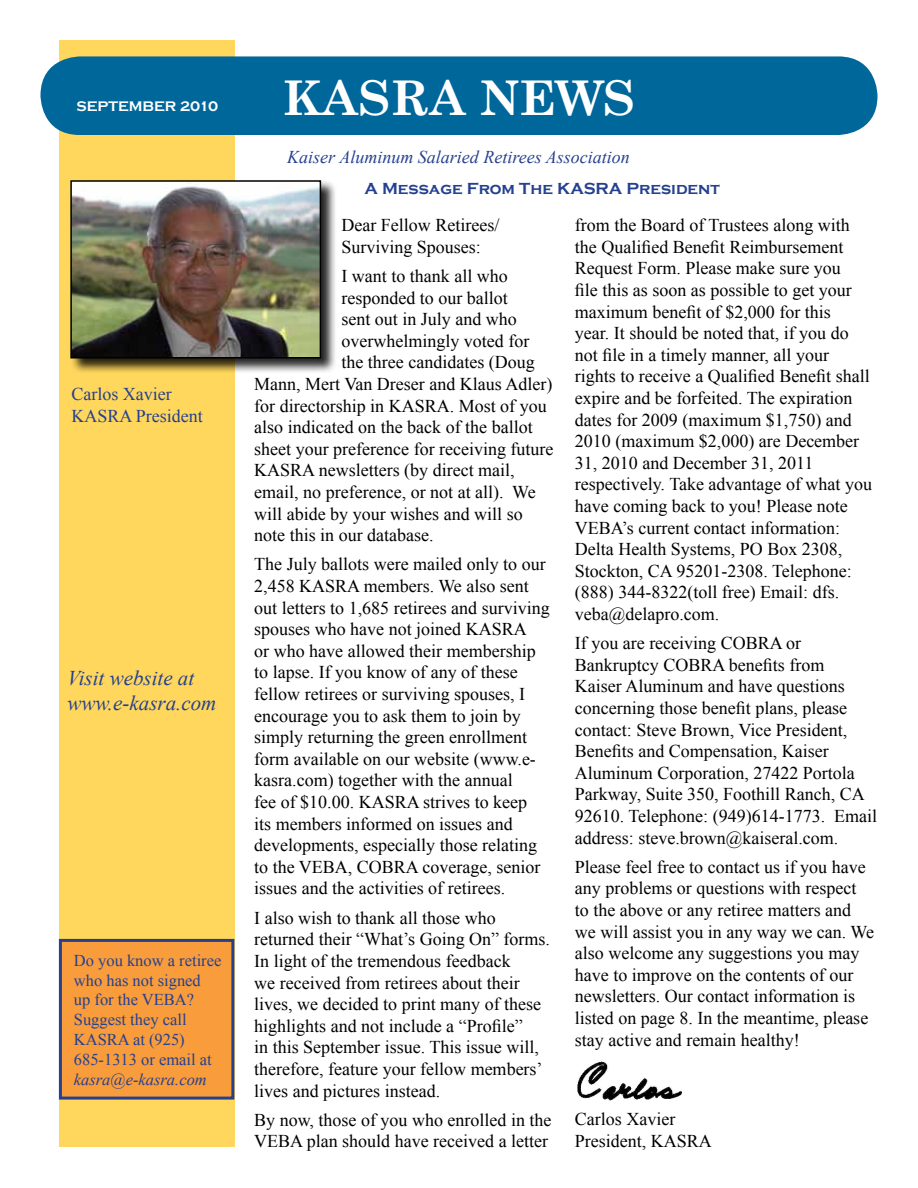
<style>
.page{position:relative;width:918px;height:1188px;background:#fff}
.page>*{position:absolute;margin:0;border:0;box-sizing:border-box;transform-origin:0 0}
.t1{font:700 48px "Century Schoolbook";color:#fff}
.t2{font:italic 21px/25.2px "Times New Roman";color:#25408f}
.t3{font:18px/21.6px "Times New Roman";color:#000}
.t4{font:italic 18px "Times New Roman";color:#25408f}
.t5{font:18px/21.6px "Times New Roman";color:#25408f}
.t6{font:16.5px/19.8px "Times New Roman";color:#25408f}
.t7{font:700 16.5px "Copperplate Gothic";color:#25408f}
.t8{font:italic 16.5px "Times New Roman";color:#25408f}
.t9{font:700 14.25px "Copperplate Gothic";color:#fff}
</style>
<div class="page">
<div style="left:59px;top:40px;width:175px;height:1108px;background:#ffd75c"></div>
<div style="left:40px;top:56px;width:838px;height:79px;background:#00679b;border-radius:39px"></div>
<div style="left:70px;top:180px;width:267px;height:194px;background:#000;opacity:.85"></div>
<img style="left:73px;top:183px;width:245px;height:173px">
<div style="left:70px;top:180px;width:251px;height:179px;border:2px solid #000"></div>
<div style="left:60px;top:940px;width:173px;height:158px;background:#f89c3c"></div>
<div style="left:59px;top:939px;width:175px;height:161px;border:3px solid #25408f"></div>
<img style="left:577px;top:1061px;width:105px;height:40px">
<p class="t9" style="left:76px;top:99px;width:143px">SEPTEMBER 2010</p>
<p class="t5" style="left:71px;top:383px;width:133px">Carlos Xavier<br>KASRA President</p>
<p class="t2" style="left:68px;top:665px;width:150px">Visit website at www.e-kasra.com</p>
<p class="t6" style="left:74px;top:950px;width:149px">Do you know a retiree who has not signed up for the VEBA?<br>Suggest they call<br>KASRA at (925)<br>685-1313 or email at</p>
<p class="t8" style="left:74px;top:1068px;width:134px">kasra@e-kasra.com</p>
<h1 class="t1" style="left:283px;top:60px;width:354px">KASRA NEWS</h1>
<p class="t4" style="left:287px;top:145px;width:344px">Kaiser Aluminum Salaried Retirees Association</p>
<p class="t7" style="left:364px;top:179px;width:357px">A Message From The KASRA President</p>
<p class="t3" style="left:341px;top:214px;width:159px">Dear Fellow Retirees/<br>Surviving Spouses:</p>
<p class="t3" style="left:341px;top:265px;width:168px">I want to thank all who</p>
<p class="t3" style="left:341px;top:287px;width:168px">responded to our ballot</p>
<p class="t3" style="left:341px;top:308px;width:177px">sent out in July and who</p>
<p class="t3" style="left:341px;top:330px;width:189px">overwhelmingly voted for</p>
<p class="t3" style="left:341px;top:351px;width:195px">the three candidates (Doug</p>
<p class="t3" style="left:254px;top:373px;width:300px">Mann, Mert Van Dreser and Klaus Adler)</p>
<p class="t3" style="left:254px;top:395px;width:294px">for directorship in KASRA. Most of you</p>
<p class="t3" style="left:254px;top:416px;width:280px">also indicated on the back of the ballot</p>
<p class="t3" style="left:254px;top:438px;width:301px">sheet your preference for receiving future</p>
<p class="t3" style="left:254px;top:459px;width:262px">KASRA newsletters (by direct mail,</p>
<p class="t3" style="left:254px;top:481px;width:283px">email, no preference, or not at all). We</p>
<p class="t3" style="left:254px;top:503px;width:270px">will abide by your wishes and will so</p>
<p class="t3" style="left:254px;top:524px;width:181px">note this in our database.</p>
<p class="t3" style="left:254px;top:553px;width:297px">The July ballots were mailed only to our 2,458 KASRA members. We also sent out letters to 1,685 retirees and surviving spouses who have not joined KASRA<br>or who have allowed their membership to lapse. If you know of any of these fellow retirees or surviving spouses, I encourage you to ask them to join by simply returning the green enrollment form available on our website (www.e&shy;kasra.com) together with the annual<br>fee of $10.00. KASRA strives to keep<br>its members informed on issues and developments, especially those relating to the VEBA, COBRA coverage, senior issues and the activities of retirees.</p>
<p class="t3" style="left:254px;top:907px;width:297px">I also wish to thank all those who returned their “What’s Going On” forms.<br>In light of the tremendous feedback<br>we received from retirees about their lives, we decided to print many of these highlights and not include a “Profile”<br>in this September issue. This issue will, therefore, feature your fellow members’ lives and pictures instead.</p>
<p class="t3" style="left:254px;top:1109px;width:299px">By now, those of you who enrolled in the<br>VEBA plan should have received a letter</p>
<p class="t3" style="left:575px;top:214px;width:299px">from the Board of Trustees along with the Qualified Benefit Reimbursement Request Form. Please make sure you<br>file this as soon as possible to get your maximum benefit of $2,000 for this<br>year. It should be noted that, if you do not file in a timely manner, all your rights to receive a Qualified Benefit shall expire and be forfeited. The expiration dates for 2009 (maximum $1,750) and 2010 (maximum $2,000) are December 31, 2010 and December 31, 2011 respectively. Take advantage of what you have coming back to you! Please note VEBA’s current contact information:<br>Delta Health Systems, PO Box 2308, Stockton, CA 95201-2308. Telephone: (888) 344-8322(toll free) Email: dfs. veba@delapro.com.</p>
<p class="t3" style="left:575px;top:632px;width:304px">If you are receiving COBRA or Bankruptcy COBRA benefits from<br>Kaiser Aluminum and have questions concerning those benefit plans, please contact: Steve Brown, Vice President, Benefits and Compensation, Kaiser Aluminum Corporation, 27422 Portola Parkway, Suite 350, Foothill Ranch, CA 92610. Telephone: (949)614-1773. Email address: steve.brown@kaiseral.com.</p>
<p class="t3" style="left:575px;top:856px;width:301px">Please feel free to contact us if you have any problems or questions with respect to the above or any retiree matters and we will assist you in any way we can. We also welcome any suggestions you may have to improve on the contents of our newsletters. Our contact information is listed on page 8. In the meantime, please stay active and remain healthy!</p>
<p class="t3" style="left:575px;top:1108px;width:138px">Carlos Xavier<br>President, KASRA</p>
</div>
